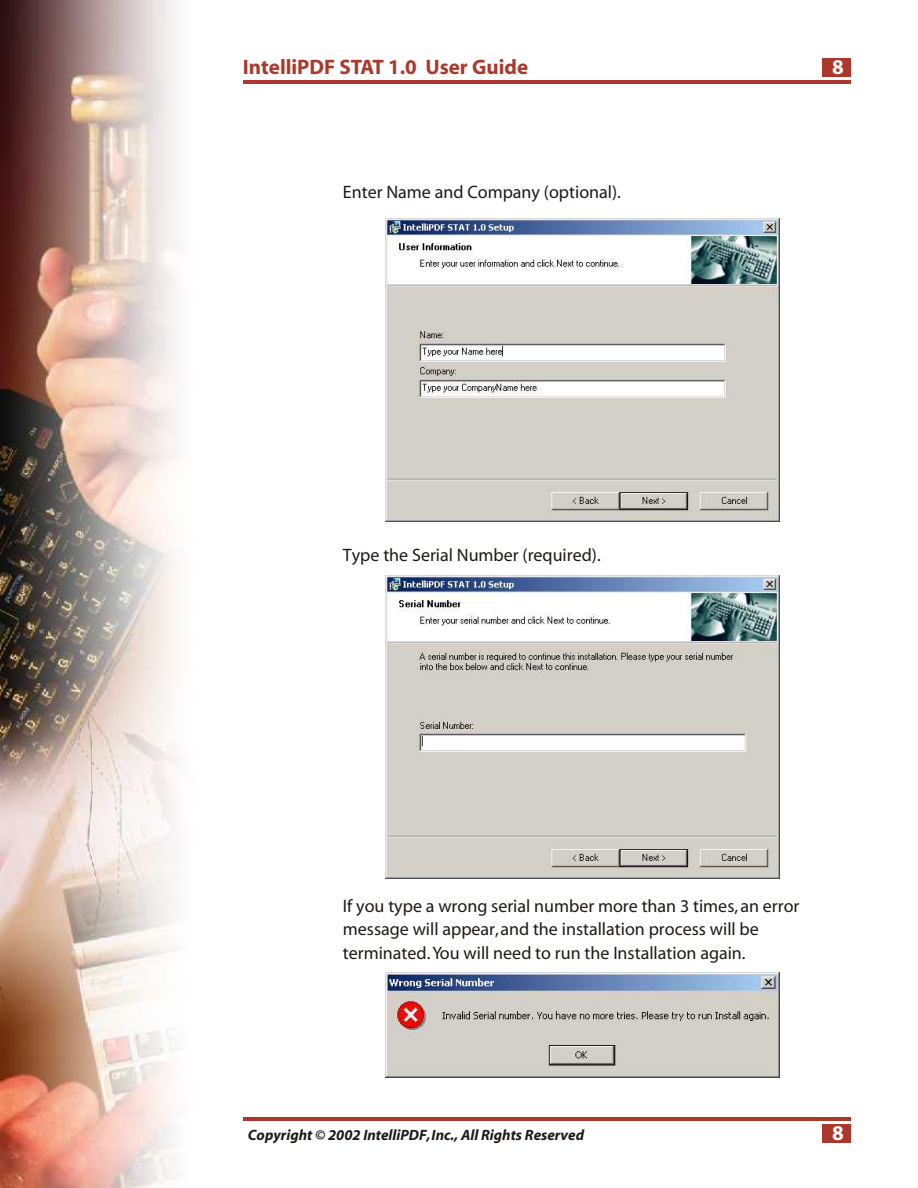
<style>
.page{position:relative;width:918px;height:1188px;background:#fff}
.page>*{position:absolute;margin:0;border:0;box-sizing:border-box;transform-origin:0 0}
.t1{font:700 21px "Myriad";color:#ab382b}
.t2{font:700 21px "Myriad";color:#fff}
.t3{font:18px/23.4px "Myriad";color:#1f1a17}
.t4{font:italic 700 15px "Myriad";color:#1f1a17}
</style>
<div class="page">
<div style="left:822px;top:58px;width:29px;height:19px;background:#ab382b"></div>
<hr style="left:243px;top:81px;width:608px;height:3px;background:#ab382b">
<div style="left:822px;top:1124px;width:29px;height:19px;background:#ab382b"></div>
<hr style="left:243px;top:1117px;width:608px;height:3px;background:#ab382b">
<img style="left:0;top:0;width:178px;height:1188px">
<img style="left:386px;top:218px;width:393px;height:303px">
<img style="left:386px;top:575px;width:393px;height:303px">
<img style="left:386px;top:973px;width:393px;height:105px">
<p class="t1" style="left:243px;top:58px;width:287px">IntelliPDF STAT 1.0 User Guide</p>
<p class="t2" style="left:832px;top:58px;width:13px">8</p>
<p class="t3" style="left:343px;top:181px;width:280px">Enter Name and Company (optional).</p>
<p class="t3" style="left:343px;top:545px;width:259px">Type the Serial Number (required).</p>
<p class="t3" style="left:343px;top:896px;width:458px">If you type a wrong serial number more than 3 times, an error message will appear, and the installation process will be terminated. You will need to run the Installation again.</p>
<p class="t4" style="left:248px;top:1129px;width:338px">Copyright © 2002 IntelliPDF,Inc., All Rights Reserved</p>
<p class="t2" style="left:832px;top:1124px;width:13px">8</p>
</div>
